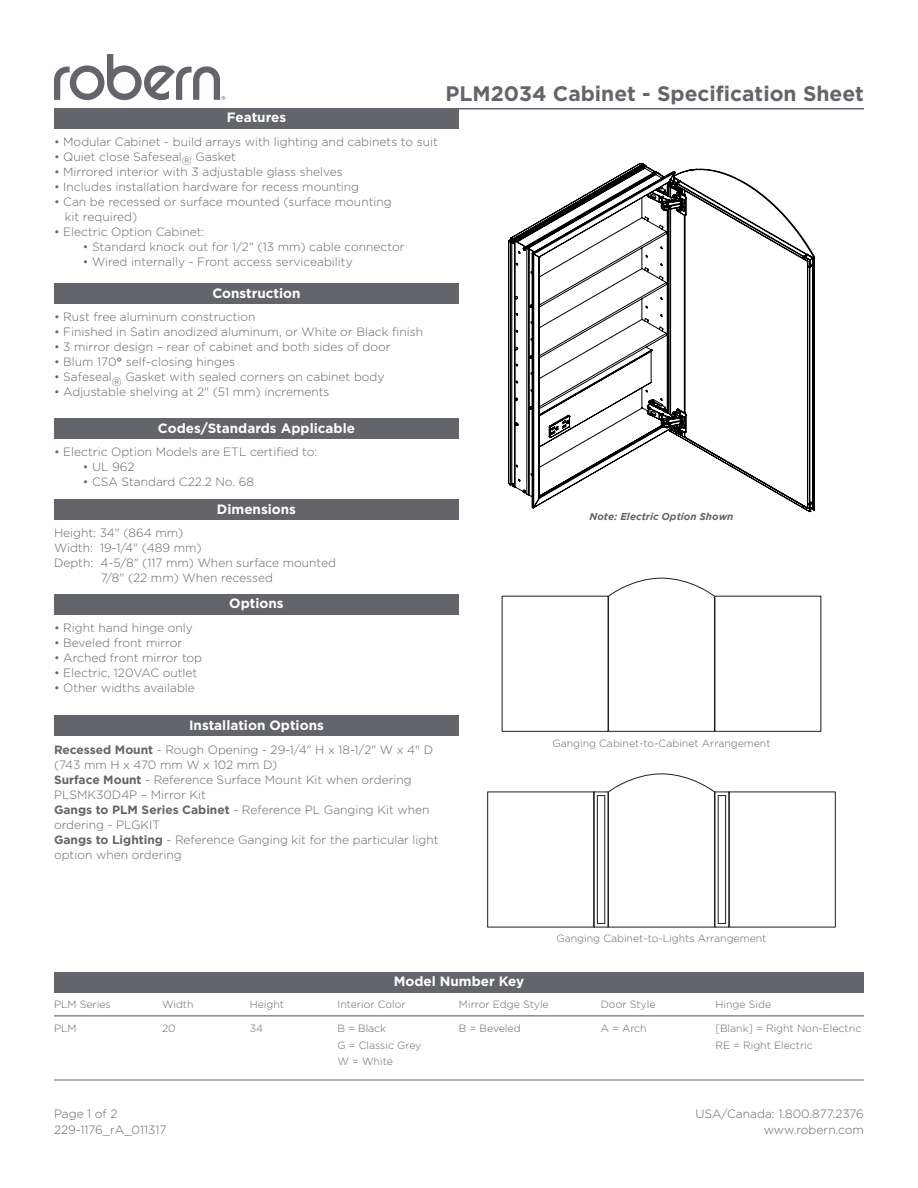
<style>
.page{position:relative;width:918px;height:1188px;background:#fff}
.page>*{position:absolute;margin:0;border:0;box-sizing:border-box;transform-origin:0 0}
.t1{font:700 21px "Gotham";color:#63656a}
.t2{font:700 13.5px "Gotham";color:#fff}
.copy{font:300 12px/15px "Gotham";color:#63656a}
.Spec_Sheet{font:300 12px "Gotham";color:#63656a}
.t3{font:300 10.5px "Gotham";color:#63656a}
.t4{font:italic 700 10.05px "Gotham";color:#63656a}
.s1{font-weight:700}
</style>
<div class="page">
<hr style="left:54px;top:1080px;width:810px;height:1px;background:#63656a">
<div style="left:54px;top:418px;width:405px;height:21px;background:#63656a"></div>
<div style="left:54px;top:500px;width:405px;height:20px;background:#63656a"></div>
<div style="left:54px;top:594px;width:405px;height:20px;background:#63656a"></div>
<div style="left:54px;top:716px;width:405px;height:20px;background:#63656a"></div>
<div style="left:54px;top:108px;width:405px;height:20px;background:#63656a"></div>
<div style="left:54px;top:284px;width:405px;height:20px;background:#63656a"></div>
<hr style="left:54px;top:108px;width:810px;height:2px;background:#63656a">
<div style="left:54px;top:972px;width:810px;height:20px;background:#63656a"></div>
<svg style="left:54px;top:54px;width:171px;height:47px"></svg>
<hr style="left:54px;top:1015px;width:810px;height:1px;background:#63656a">
<svg style="left:508px;top:163px;width:307px;height:349px"></svg>
<div style="left:487px;top:792px;width:107px;height:135px;border:1px solid #231f20"></div>
<div style="left:729px;top:792px;width:107px;height:135px;border:1px solid #231f20"></div>
<svg style="left:594px;top:774px;width:136px;height:154px"></svg>
<svg style="left:608px;top:578px;width:107px;height:154px"></svg>
<p class="t2" style="left:227px;top:109px;width:61px">Features</p>
<p class="copy" style="left:54px;top:134px;width:385px">• Modular Cabinet - build arrays with lighting and cabinets to suit</p>
<p class="copy" style="left:54px;top:149px;width:184px">• Quiet close Safeseal® Gasket</p>
<p class="copy" style="left:54px;top:164px;width:290px">• Mirrored interior with 3 adjustable glass shelves</p>
<p class="copy" style="left:54px;top:179px;width:307px">• Includes installation hardware for recess mounting</p>
<p class="copy" style="left:65px;top:194px;width:328px;text-indent:-11px">• Can be recessed or surface mounted (surface mounting kit required)</p>
<p class="Spec_Sheet" style="left:54px;top:225px;width:152px">• Electric Option Cabinet:</p>
<p class="Spec_Sheet" style="left:83px;top:240px;width:323px">• Standard knock out for 1/2" (13 mm) cable connector</p>
<p class="Spec_Sheet" style="left:83px;top:255px;width:271px">• Wired internally - Front access serviceability</p>
<p class="t2" style="left:212px;top:285px;width:90px">Construction</p>
<p class="copy" style="left:54px;top:309px;width:203px">• Rust free aluminum construction</p>
<p class="copy" style="left:54px;top:324px;width:371px">• Finished in Satin anodized aluminum, or White or Black finish</p>
<p class="copy" style="left:54px;top:339px;width:338px">• 3 mirror design – rear of cabinet and both sides of door</p>
<p class="copy" style="left:54px;top:354px;width:183px">• Blum 170<span class="s1">°</span> self-closing hinges</p>
<p class="copy" style="left:54px;top:369px;width:332px">• Safeseal® Gasket with sealed corners on cabinet body</p>
<p class="copy" style="left:54px;top:384px;width:277px">• Adjustable shelving at 2" (51 mm) increments</p>
<p class="t2" style="left:158px;top:420px;width:199px">Codes/Standards Applicable</p>
<p class="Spec_Sheet" style="left:54px;top:445px;width:265px">• Electric Option Models are ETL certified to:</p>
<p class="Spec_Sheet" style="left:83px;top:460px;width:53px">• UL 962</p>
<p class="Spec_Sheet" style="left:83px;top:475px;width:173px">• CSA Standard C22.2 No. 68</p>
<p class="t2" style="left:217px;top:501px;width:81px">Dimensions</p>
<p class="copy" style="left:54px;top:525px;width:131px">Height: 34" (864 mm)</p>
<p class="copy" style="left:54px;top:540px;width:149px">Width: 19-1/4" (489 mm)</p>
<p class="copy" style="left:101px;top:555px;width:237px;text-indent:-47px">Depth: 4-5/8" (117 mm) When surface mounted<br>7/8" (22 mm) When recessed</p>
<p class="copy" style="left:54px;top:620px;width:141px">• Right hand hinge only</p>
<p class="copy" style="left:54px;top:635px;width:130px">• Beveled front mirror</p>
<p class="copy" style="left:54px;top:650px;width:150px">• Arched front mirror top</p>
<p class="copy" style="left:54px;top:665px;width:145px">• Electric, 120VAC outlet</p>
<p class="copy" style="left:54px;top:680px;width:142px">• Other widths available</p>
<p class="t2" style="left:229px;top:595px;width:56px">Options</p>
<p class="t1" style="left:446px;top:82px;width:420px">PLM2034 Cabinet - Specification Sheet</p>
<p class="t4" style="left:590px;top:511px;width:145px">Note: Electric Option Shown</p>
<p class="t2" style="left:189px;top:717px;width:136px">Installation Options</p>
<p class="copy" style="left:54px;top:742px;width:381px"><span class="s1">Recessed Mount</span> - Rough Opening - 29-1/4" H x 18-1/2" W x 4" D</p>
<p class="copy" style="left:54px;top:757px;width:225px">(743 mm H x 470 mm W x 102 mm D)</p>
<p class="copy" style="left:54px;top:772px;width:359px"><span class="s1">Surface Mount</span> - Reference Surface Mount Kit when ordering</p>
<p class="copy" style="left:54px;top:787px;width:154px">PLSMK30D4P – Mirror Kit</p>
<p class="copy" style="left:54px;top:802px;width:377px"><span class="s1">Gangs to PLM Series Cabinet</span> - Reference PL Ganging Kit when ordering - PLGKIT</p>
<p class="copy" style="left:54px;top:832px;width:386px"><span class="s1">Gangs to Lighting</span> - Reference Ganging kit for the particular light option when ordering</p>
<p class="t3" style="left:552px;top:737px;width:220px">Ganging Cabinet-to-Cabinet Arrangement</p>
<p class="t3" style="left:556px;top:933px;width:212px">Ganging Cabinet-to-Lights Arrangement</p>
<p class="t2" style="left:394px;top:973px;width:132px">Model Number Key</p>
<p class="t3" style="left:54px;top:999px;width:58px">PLM Series</p>
<p class="t3" style="left:162px;top:999px;width:33px">Width</p>
<p class="t3" style="left:250px;top:999px;width:36px">Height</p>
<p class="t3" style="left:338px;top:999px;width:70px">Interior Color</p>
<p class="t3" style="left:459px;top:999px;width:91px">Mirror Edge Style</p>
<p class="t3" style="left:601px;top:999px;width:56px">Door Style</p>
<p class="t3" style="left:716px;top:999px;width:57px">Hinge Side</p>
<p class="t3" style="left:54px;top:1023px;width:24px">PLM</p>
<p class="t3" style="left:162px;top:1023px;width:15px">20</p>
<p class="t3" style="left:250px;top:1023px;width:15px">34</p>
<p class="t3" style="left:338px;top:1023px;width:50px">B = Black</p>
<p class="t3" style="left:459px;top:1023px;width:63px">B = Beveled</p>
<p class="t3" style="left:601px;top:1023px;width:47px">A = Arch</p>
<p class="t3" style="left:716px;top:1023px;width:148px">[Blank] = Right Non-Electric</p>
<p class="t3" style="left:338px;top:1039px;width:85px">G = Classic Grey</p>
<p class="t3" style="left:716px;top:1039px;width:99px">RE = Right Electric</p>
<p class="t3" style="left:338px;top:1056px;width:57px">W = White</p>
<p class="copy" style="left:54px;top:1106px;width:65px">Page 1 of 2</p>
<p class="copy" style="left:54px;top:1122px;width:114px">229-1176_rA_011317</p>
<p class="copy" style="left:696px;top:1106px;width:170px">USA/Canada: 1.800.877.2376</p>
<p class="copy" style="left:764px;top:1122px;width:102px">www.robern.com</p>
</div>
